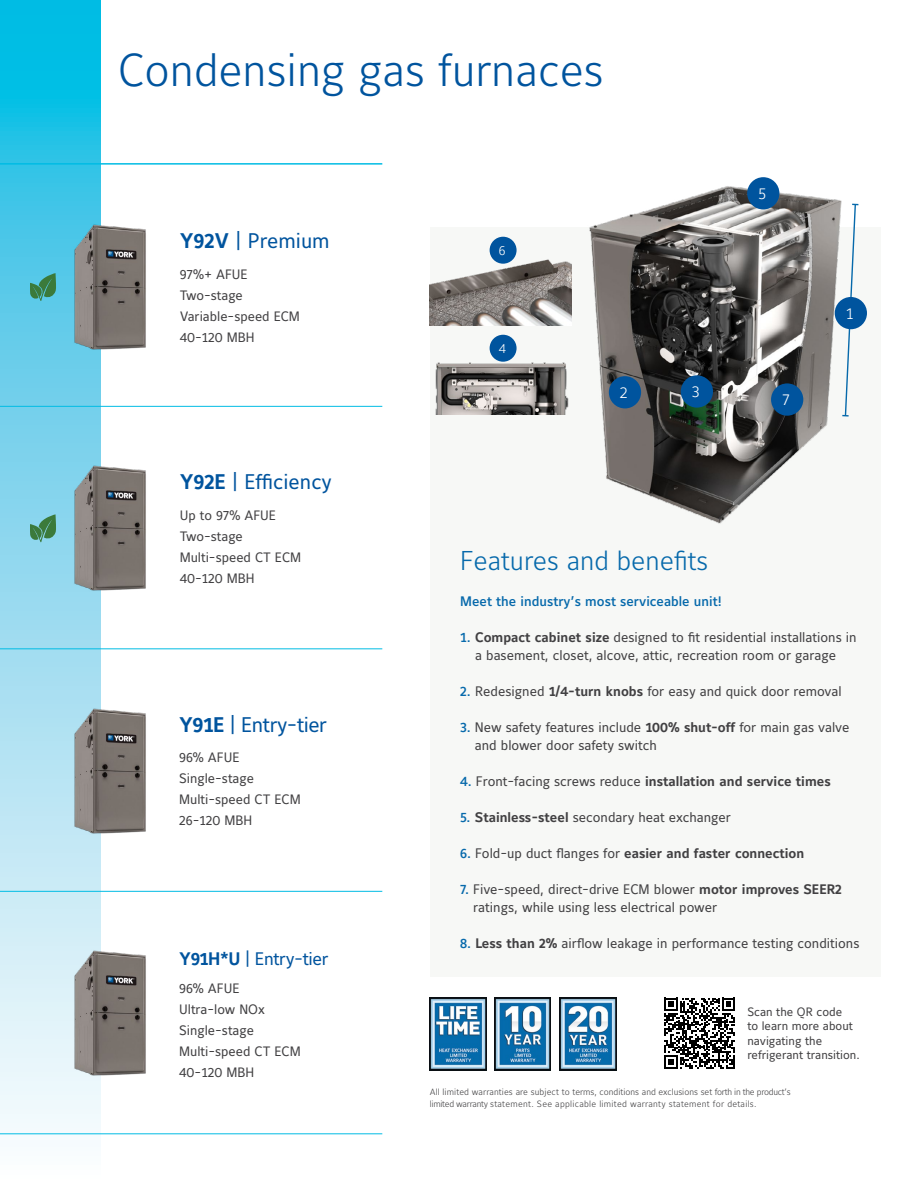
<style>
.page{position:relative;width:918px;height:1188px;background:#fff}
.page>*{position:absolute;margin:0;border:0;box-sizing:border-box;transform-origin:0 0}
.t1{font:300 45.6px "Maurea Jci Lf ML";color:#00549e}
.t2{font:300 27px "Maurea Jci Lf ML";color:#0669ab}
.t3{font:21px "Maurea Jci Lf ML";color:#00549e}
.t4{font:21px "Maurea Jci Lf ML";letter-spacing:-.02em;color:#00549e}
.t5{font:18px "Maurea Jci Lf ML";letter-spacing:-.02em;color:#00549e}
.t6{font:300 15.9px "Maurea Jci Lf ML";color:#fff}
.t7{font:13.65px/18px "Maurea Jci Lf ML";color:#414042}
.t8{font:700 13.65px "Maurea Jci Lf ML";color:#414042}
.t9{font:500 13.65px "Maurea Jci Lf ML";color:#0669ab}
.t10{font:13.5px/21px "Maurea Jci Lf ML";color:#414042}
.t11{font:300 13.2px "Maurea Jci Lf ML";color:#fff}
.t12{font:12px/14.4px "Maurea Jci Lf ML";color:#414042}
.t13{font:300 9px/12px "Maurea Jci Lf ML";letter-spacing:.01em;color:#414042}
.s1{font-weight:700}
.s2{font-weight:500;color:#0669ab}
.s3{font-weight:400}
</style>
<div class="page">
<div style="left:430px;top:228px;width:450px;height:749px;background:#f7f8f6"></div>
<img style="left:589px;top:180px;width:275px;height:344px">
<svg style="left:0;top:0;width:101px;height:1134px;background:#85d8ef"></svg>
<svg style="left:30px;top:273px;width:26px;height:28px"></svg>
<img style="left:74px;top:224px;width:72px;height:127px">
<svg style="left:30px;top:514px;width:26px;height:28px"></svg>
<img style="left:74px;top:465px;width:72px;height:127px">
<img style="left:73px;top:707px;width:73px;height:127px">
<img style="left:73px;top:949px;width:73px;height:127px">
<hr style="left:0;top:649px;width:382px;height:1px;background:#00bce4">
<hr style="left:0;top:163px;width:382px;height:2px;background:#00bce4">
<hr style="left:0;top:1134px;width:382px;height:1px;background:#00bce4">
<hr style="left:0;top:406px;width:382px;height:1px;background:#00bce4">
<hr style="left:0;top:891px;width:382px;height:1px;background:#00bce4">
<img style="left:430px;top:997px;width:56px;height:73px">
<img style="left:494px;top:997px;width:57px;height:73px">
<img style="left:560px;top:997px;width:56px;height:73px">
<img style="left:430px;top:237px;width:142px;height:88px">
<div style="left:490px;top:237px;width:27px;height:27px;background:#00549e;border-radius:50%"></div>
<img style="left:435px;top:360px;width:134px;height:54px">
<div style="left:490px;top:335px;width:27px;height:27px;background:#00549e;border-radius:50%"></div>
<svg style="left:842px;top:203px;width:16px;height:214px"></svg>
<div style="left:771px;top:383px;width:32px;height:33px;background:#00549e;border-radius:50%"></div>
<div style="left:747px;top:177px;width:32px;height:32px;background:#00549e;border-radius:50%"></div>
<div style="left:681px;top:375px;width:32px;height:33px;background:#00549e;border-radius:50%"></div>
<div style="left:609px;top:376px;width:32px;height:32px;background:#00549e;border-radius:50%"></div>
<div style="left:835px;top:297px;width:32px;height:32px;background:#00549e;border-radius:50%"></div>
<svg style="left:664px;top:998px;width:71px;height:71px"></svg>
<h1 class="t1" style="left:118px;top:42px;width:487px">Condensing gas furnaces</h1>
<h3 class="t3" style="left:180px;top:228px;width:152px"><span class="s1">Y92V</span> | Premium</h3>
<p class="t10" style="left:180px;top:264px;width:122px">97%+ AFUE<br>Two-stage<br>Variable-speed ECM<br>40-120 MBH</p>
<p class="t11" style="left:499px;top:242px;width:8px">6</p>
<p class="t11" style="left:499px;top:340px;width:9px">4</p>
<p class="t6" style="left:620px;top:383px;width:9px">2</p>
<p class="t6" style="left:692px;top:382px;width:9px">3</p>
<p class="t6" style="left:758px;top:184px;width:9px">5</p>
<p class="t6" style="left:782px;top:390px;width:9px">7</p>
<p class="t6" style="left:846px;top:304px;width:9px">1</p>
<h3 class="t3" style="left:180px;top:469px;width:154px"><span class="s1">Y92E</span> | Efficiency</h3>
<p class="t10" style="left:180px;top:505px;width:123px">Up to 97% AFUE<br>Two-stage<br>Multi-speed CT ECM<br>40-120 MBH</p>
<h3 class="t4" style="left:179px;top:713px;width:149px"><span class="s1">Y91E</span> | Entry-tier</h3>
<p class="t10" style="left:179px;top:747px;width:123px">96% AFUE<br>Single-stage<br>Multi-speed CT ECM<br>26-120 MBH</p>
<h3 class="t5" style="left:179px;top:948px;width:151px"><span class="s1">Y91H*U</span> | Entry-tier</h3>
<p class="t10" style="left:179px;top:978px;width:123px">96% AFUE<br>Ultra-low NOx<br>Single-stage<br>Multi-speed CT ECM<br>40-120 MBH</p>
<h2 class="t2" style="left:460px;top:544px;width:250px">Features and benefits</h2>
<p class="t9" style="left:460px;top:593px;width:263px">Meet the industry’s most serviceable unit!</p>
<p class="t7" style="left:460px;top:628px;width:398px;text-align:center"><span class="s2">1.</span> <span class="s1">Compact cabinet size</span> designed to fit residential installations in a basement, closet, alcove, attic, recreation room or garage</p>
<p class="t7" style="left:460px;top:682px;width:383px"><span class="s2">2.</span> Redesigned <span class="s1">1/4-turn knobs</span> for easy and quick door removal</p>
<p class="t7" style="left:475px;top:718px;width:376px;text-indent:-15px"><span class="s2">3.</span> New safety features include <span class="s1">100% shut-off</span> for main gas valve and blower door safety switch</p>
<p class="t8" style="left:460px;top:773px;width:372px"><span class="s2">4.</span> <span class="s3">Front-facing screws reduce</span> installation and service times</p>
<p class="t7" style="left:460px;top:809px;width:272px"><span class="s2">5.</span> <span class="s1">Stainless-steel</span> secondary heat exchanger</p>
<p class="t8" style="left:460px;top:845px;width:346px"><span class="s2">6.</span> <span class="s3">Fold-up duct flanges for</span> easier and faster connection</p>
<p class="t7" style="left:473px;top:880px;width:370px;text-indent:-13px"><span class="s2">7.</span> Five-speed, direct-drive ECM blower <span class="s1">motor improves SEER2 </span>ratings, while using less electrical power</p>
<p class="t7" style="left:460px;top:934px;width:401px"><span class="s2">8.</span> <span class="s1">Less than 2%</span> airflow leakage in performance testing conditions</p>
<p class="t12" style="left:747px;top:1005px;width:114px">Scan the QR code<br>to learn more about navigating the refrigerant transition.</p>
<p class="t13" style="left:430px;top:1086px;width:362px">All limited warranties are subject to terms, conditions and exclusions set forth in the product’s limited warranty statement. See applicable limited warranty statement for details.</p>
</div>
